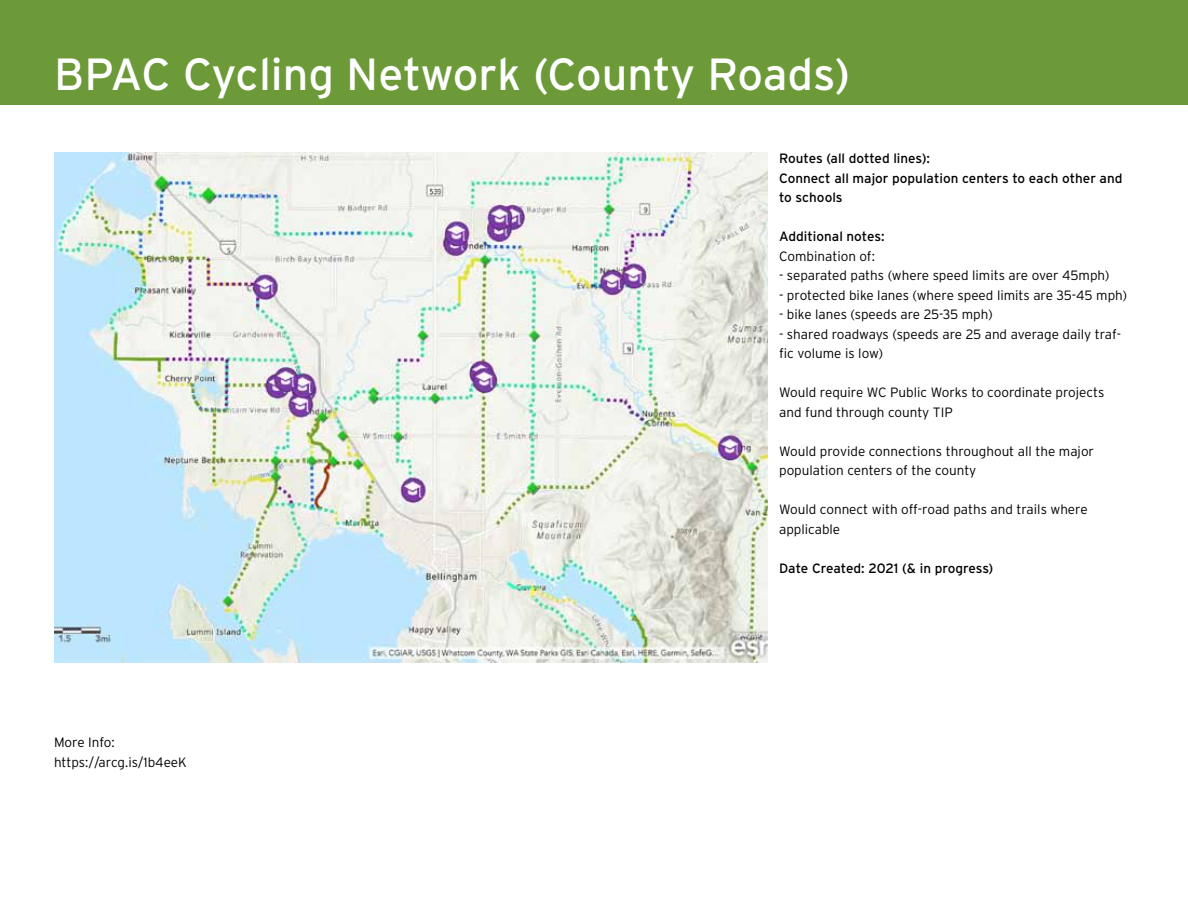
<style>
.page{position:relative;width:1188px;height:918px;background:#fff}
.page>*{position:absolute;margin:0;border:0;box-sizing:border-box;transform-origin:0 0}
.t1{font:45px "Interstate";color:#fff}
.t2{font:300 13.5px/19.5px "Interstate";color:#000}
.t3{font:13.5px/19.5px "Interstate";color:#000}
</style>
<div class="page">
<img style="left:54px;top:152px;width:714px;height:510px">
<div style="left:1px;top:1px;width:1187px;height:104px;background:#6c9a38"></div>
<h1 class="t1" style="left:54px;top:49px;width:798px">BPAC Cycling Network (County Roads)</h1>
<p class="t2" style="left:54px;top:733px;width:134px">More Info: https://arcg.is/1b4eeK</p>
<p class="t3" style="left:779px;top:149px;width:345px">Routes (all dotted lines):<br>Connect all major population centers to each other and to schools</p>
<p class="t3" style="left:779px;top:227px;width:107px">Additional notes:</p>
<p class="t2" style="left:779px;top:246px;width:97px">Combination of:</p>
<p class="t2" style="left:779px;top:266px;width:332px">- separated paths (where speed limits are over 45mph)</p>
<p class="t2" style="left:779px;top:285px;width:350px">- protected bike lanes (where speed limits are 35-45 mph)</p>
<p class="t2" style="left:779px;top:304px;width:215px">- bike lanes (speeds are 25-35 mph)</p>
<p class="t2" style="left:779px;top:324px;width:344px">- shared roadways (speeds are 25 and average daily traf&shy;fic volume is low)</p>
<p class="t2" style="left:779px;top:382px;width:327px">Would require WC Public Works to coordinate projects and fund through county TIP</p>
<p class="t2" style="left:779px;top:441px;width:317px">Would provide connections throughout all the major population centers of the county</p>
<p class="t2" style="left:779px;top:499px;width:310px">Would connect with off-road paths and trails where applicable</p>
<p class="t3" style="left:779px;top:558px;width:216px">Date Created: 2021 (&amp; in progress)</p>
</div>
